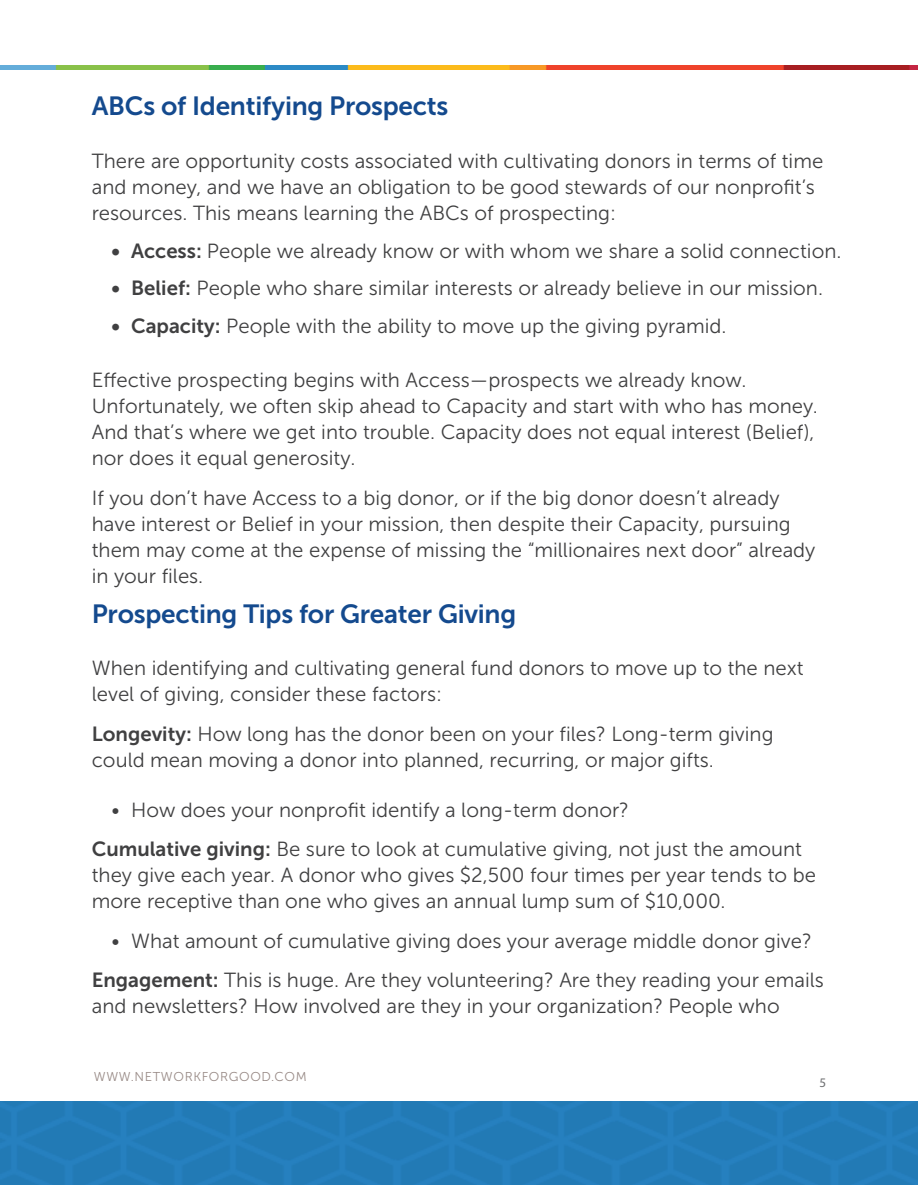
<style>
.page{position:relative;width:918px;height:1188px;background:#fff}
.page>*{position:absolute;margin:0;border:0;box-sizing:border-box;transform-origin:0 0}
.t1{font:26.25px "Museo Sans 700";letter-spacing:-.01em;color:#144a8e}
.t2{font:20.4px/26.2px "Museo Sans 300";color:#404041}
.t3{font:13.05px "Myriad Pro";color:#6d6e70}
.t4{font:12.75px "Museo Sans 300";letter-spacing:.05em;color:#988a86}
.s1{font-family:"Museo Sans 700"}
</style>
<div class="page">
<img style="left:0;top:1102px;width:918px;height:82px">
<img style="left:0;top:65px;width:918px;height:4px">
<p class="t1" style="left:92px;top:97px;width:358px">ABCs of Identifying Prospects</p>
<p class="t2" style="left:92px;top:149px;width:733px">There are opportunity costs associated with cultivating donors in terms of time and money, and we have an obligation to be good stewards of our nonprofit’s resources. This means learning the ABCs of prospecting:</p>
<p class="t2" style="left:111px;top:239px;width:732px"><span class="s1">• Access:</span> People we already know or with whom we share a solid connection.</p>
<p class="t2" style="left:111px;top:277px;width:713px"><span class="s1">• Belief:</span> People who share similar interests or already believe in our mission.</p>
<p class="t2" style="left:111px;top:314px;width:617px"><span class="s1">• Capacity:</span> People with the ability to move up the giving pyramid.</p>
<p class="t2" style="left:92px;top:368px;width:728px">Effective prospecting begins with Access—prospects we already know.<br>Unfortunately, we often skip ahead to Capacity and start with who has money.<br>And that’s where we get into trouble. Capacity does not equal interest (Belief), nor does it equal generosity.</p>
<p class="t2" style="left:92px;top:486px;width:725px">If you don’t have Access to a big donor, or if the big donor doesn’t already have interest or Belief in your mission, then despite their Capacity, pursuing them may come at the expense of missing the “millionaires next door” already in your files.</p>
<p class="t1" style="left:92px;top:604px;width:426px">Prospecting Tips for Greater Giving</p>
<p class="t2" style="left:92px;top:657px;width:713px">When identifying and cultivating general fund donors to move up to the next level of giving, consider these factors:</p>
<p class="t2" style="left:92px;top:722px;width:683px"><span class="s1">Longevity:</span> How long has the donor been on your files? Long-term giving could mean moving a donor into planned, recurring, or major gifts.</p>
<p class="t2" style="left:92px;top:791px;width:712px;line-height:39.3px;text-indent:20px">• How does your nonprofit identify a long-term donor?<br><span class="s1">Cumulative giving:</span> Be sure to look at cumulative giving, not just the amount</p>
<p class="t2" style="left:92px;top:863px;width:726px">they give each year. A donor who gives $2,500 four times per year tends to be more receptive than one who gives an annual lump sum of $10,000.</p>
<p class="t2" style="left:92px;top:923px;width:734px;line-height:39.3px;text-align:center">• What amount of cumulative giving does your average middle donor give?<br><span class="s1">Engagement:</span> This is huge. Are they volunteering? Are they reading your emails</p>
<p class="t2" style="left:92px;top:995px;width:690px">and newsletters? How involved are they in your organization? People who</p>
<p class="t4" style="left:94px;top:1072px;width:214px">WWW.NETWORKFORGOOD.COM</p>
<p class="t3" style="left:819px;top:1074px;width:8px">5</p>
</div>
